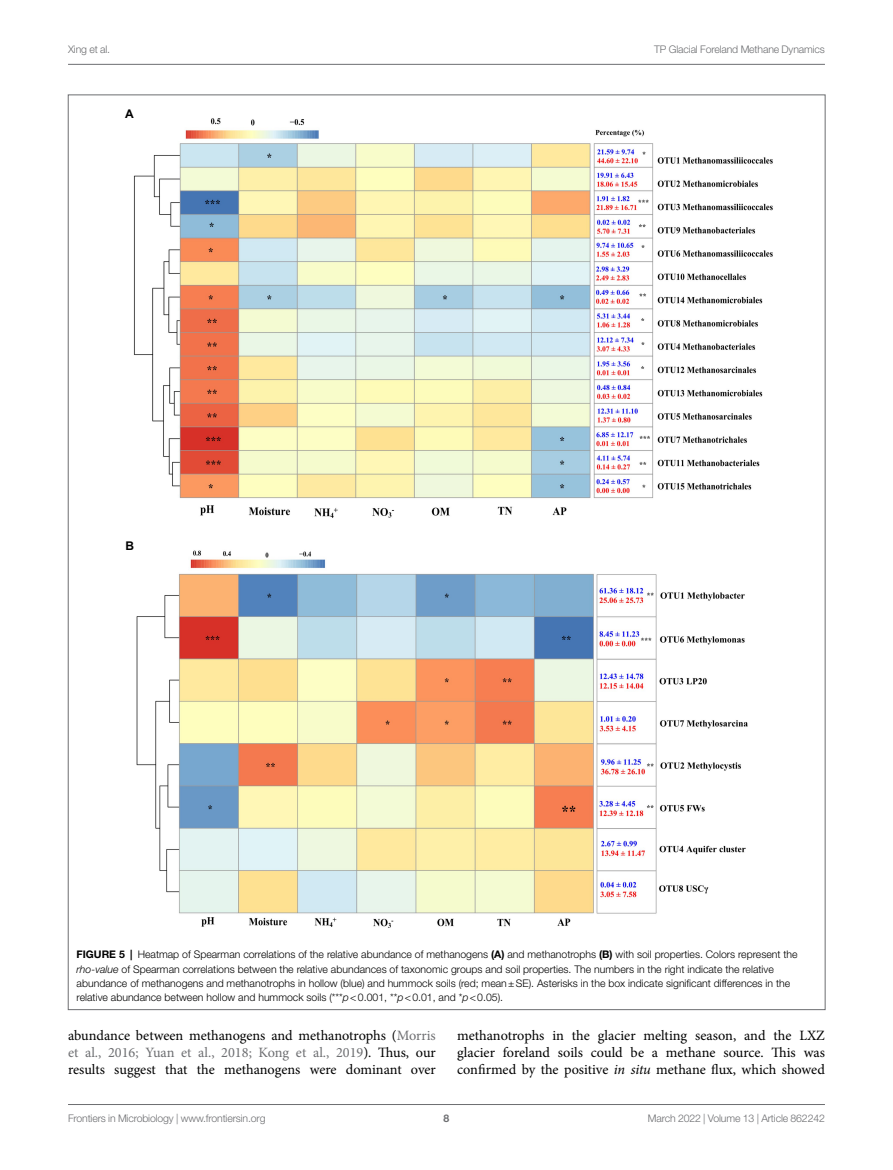
<style>
.page{position:relative;width:893px;height:1170px;background:#fff}
.page>*{position:absolute;margin:0;border:0;box-sizing:border-box;transform-origin:0 0}
.TEXT_FLUSH{font:14.25px/17.2px "Minion Pro";letter-spacing:-.005em;color:#000;text-align:justify}
.t1{font:700 12px "Arial";color:#000}
.FIG_LEG{font:300 10.5px/14.2px "Helvetica Neue LT Std";color:#000}
.t2{font:300 10.5px "Helvetica Neue LT Std";letter-spacing:-.015em;color:#6d6e71}
.t3{font:700 10.5px "Helvetica Neue LT Std";color:#6d6e71}
.s1{font-weight:700}
.s2{font-style:italic}
.s3{color:#6d6e71}
</style>
<div class="page">
<hr style="left:68px;top:64px;width:757px;height:1px;background:#6d6e71">
<hr style="left:68px;top:1104px;width:757px;height:1px;background:#6d6e71">
<img style="left:133px;top:118px;width:640px;height:810px">
<p class="t2" style="left:68px;top:42px;width:44px">Xing et al.</p>
<p class="t2" style="left:654px;top:42px;width:172px">TP Glacial Foreland Methane Dynamics</p>
<p class="t1" style="left:125px;top:106px;width:10px">A</p>
<p class="t1" style="left:126px;top:537px;width:10px">B</p>
<p class="FIG_LEG" style="left:77px;top:947px;width:722px"><span class="s1">FIGURE 5 |</span> Heatmap of Spearman correlations of the relative abundance of methanogens <span class="s1">(A)</span> and methanotrophs <span class="s1">(B)</span> with soil properties. Colors represent the <span class="s2">rho-value</span> of Spearman correlations between the relative abundances of taxonomic groups and soil properties. The numbers in the right indicate the relative abundance of methanogens and methanotrophs in hollow (blue) and hummock soils (red; mean±SE). Asterisks in the box indicate significant differences in the relative abundance between hollow and hummock soils (***<span class="s2">p</span>&lt;0.001, **<span class="s2">p</span>&lt;0.01, and *<span class="s2">p</span>&lt;0.05).</p>
<p class="TEXT_FLUSH" style="left:68px;top:1026px;width:369px">abundance between methanogens and methanotrophs (<span class="s3">Morris et al., 2016; Yuan et al., 2018; Kong et al., 2019</span>). Thus, our results suggest that the methanogens were dominant over</p>
<p class="TEXT_FLUSH" style="left:457px;top:1026px;width:369px">methanotrophs in the glacier melting season, and the LXZ glacier foreland soils could be a methane source. This was confirmed by the positive <span class="s2">in situ</span> methane flux, which showed</p>
<p class="t2" style="left:68px;top:1111px;width:199px">Frontiers in Microbiology | www.frontiersin.org</p>
<p class="t3" style="left:444px;top:1111px;width:7px">8</p>
<p class="t2" style="left:648px;top:1111px;width:178px">March 2022 | Volume 13 | Article 862242</p>
</div>
